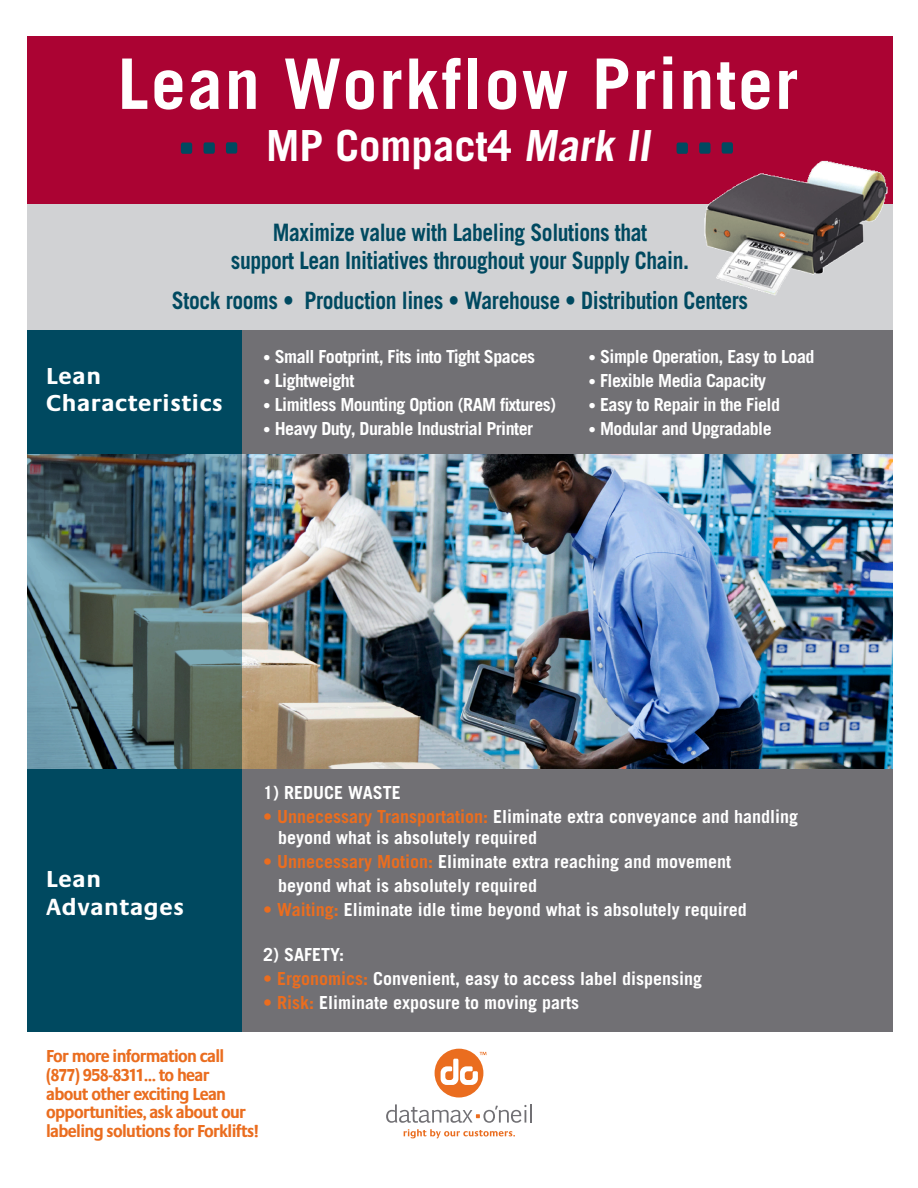
<style>
.page{position:relative;width:918px;height:1188px;background:#fff}
.page>*{position:absolute;margin:0;border:0;box-sizing:border-box;transform-origin:0 0}
.t1{font:700 69.75px "Trade Gothic";letter-spacing:.03em;color:#fff}
.t2{font:700 42.9px "Trade Gothic";color:#fff}
.t3{font:700 24px/28.8px "Trade Gothic";letter-spacing:-.02em;color:#004960;text-align:center;scale:.9 1}
.t4{font:700 24px/27.6px "Praxis";letter-spacing:.03em;color:#fff}
.t5{font:700 18px/21px "Trade Gothic";color:#fff}
.t6{font:700 18px "Trade Gothic";letter-spacing:-.03em;color:#fff}
.t7{font:700 18px/18.8px "Praxis";letter-spacing:-.04em;color:#ea6d1f;scale:.9 1}
.s1{font-size:15px}
.s2{color:#ea6d1f}
</style>
<div class="page">
<div style="left:27px;top:99px;width:866px;height:237px;background:#d1d2d4"></div>
<div style="left:27px;top:37px;width:866px;height:167px;background:#ab0333"></div>
<svg style="left:181px;top:143px;width:11px;height:11px"></svg>
<svg style="left:204px;top:142px;width:11px;height:12px"></svg>
<svg style="left:226px;top:142px;width:11px;height:12px"></svg>
<div style="left:435px;top:1049px;width:48px;height:49px;background:#ea6d1f;border-radius:50%"></div>
<svg style="left:386px;top:1104px;width:146px;height:19px"></svg>
<svg style="left:404px;top:1129px;width:111px;height:9px"></svg>
<svg style="left:441px;top:1052px;width:45px;height:33px"></svg>
<img style="left:242px;top:454px;width:651px;height:316px">
<img style="left:704px;top:160px;width:184px;height:135px">
<div style="left:27px;top:330px;width:866px;height:124px;background:#717074"></div>
<div style="left:27px;top:770px;width:866px;height:262px;background:#717074"></div>
<div style="left:27px;top:330px;width:215px;height:124px;background:#004960"></div>
<img style="left:27px;top:454px;width:215px;height:316px">
<div style="left:27px;top:770px;width:215px;height:262px;background:#004960"></div>
<svg style="left:677px;top:143px;width:11px;height:11px"></svg>
<svg style="left:699px;top:142px;width:12px;height:12px"></svg>
<svg style="left:722px;top:142px;width:11px;height:12px"></svg>
<h1 class="t1" style="left:118px;top:41px;width:682px">Lean Workflow Printer</h1>
<h2 class="t2" style="left:266px;top:120px;width:393px">MP Compact4 Mark II</h2>
<h3 class="t3" style="left:231px;top:217px;width:511px">Maximize value with Labeling Solutions that<br>support Lean Initiatives throughout your Supply Chain.</h3>
<h3 class="t3" style="left:172px;top:286px;width:642px">Stock rooms • Production lines • Warehouse • Distribution Centers</h3>
<h3 class="t4" style="left:46px;top:362px;width:178px">Lean<br>Characteristics</h3>
<p class="t6" style="left:263px;top:345px;width:274px"><span class="s1">•</span> Small Footprint, Fits into Tight Spaces</p>
<p class="t6" style="left:263px;top:369px;width:93px"><span class="s1">•</span> Lightweight</p>
<p class="t6" style="left:263px;top:393px;width:295px"><span class="s1">•</span> Limitless Mounting Option (RAM fixtures)</p>
<p class="t6" style="left:263px;top:417px;width:271px"><span class="s1">•</span> Heavy Duty, Durable Industrial Printer</p>
<p class="t6" style="left:589px;top:345px;width:227px"><span class="s1">•</span> Simple Operation, Easy to Load</p>
<p class="t6" style="left:589px;top:369px;width:179px"><span class="s1">•</span> Flexible Media Capacity</p>
<p class="t6" style="left:589px;top:393px;width:193px"><span class="s1">•</span> Easy to Repair in the Field</p>
<p class="t6" style="left:589px;top:417px;width:185px"><span class="s1">•</span> Modular and Upgradable</p>
<h3 class="t4" style="left:46px;top:866px;width:139px">Lean<br>Advantages</h3>
<p class="t5" style="left:263px;top:782px;width:139px">1) REDUCE WASTE</p>
<p class="t5" style="left:278px;top:806px;width:521px;text-indent:-15px"><span class="s2">• Unnecessary Transportation:</span> Eliminate extra conveyance and handling beyond what is absolutely required</p>
<p class="t5" style="left:278px;top:849px;width:454px;line-height:24px;text-indent:-15px"><span class="s2">• Unnecessary Motion:</span> Eliminate extra reaching and movement beyond what is absolutely required</p>
<p class="t5" style="left:263px;top:899px;width:485px"><span class="s2">• Waiting:</span> Eliminate idle time beyond what is absolutely required</p>
<p class="t5" style="left:263px;top:944px;width:83px">2) SAFETY:</p>
<p class="t5" style="left:263px;top:968px;width:441px"><span class="s2">• Ergonomics:</span> Convenient, easy to access label dispensing</p>
<p class="t5" style="left:263px;top:992px;width:318px"><span class="s2">• Risk:</span> Eliminate exposure to moving parts</p>
<p class="t7" style="left:46px;top:1047px;width:238px">For more information call (877) 958-8311… to hear<br>about other exciting Lean opportunities, ask about our labeling solutions for Forklifts!</p>
</div>
